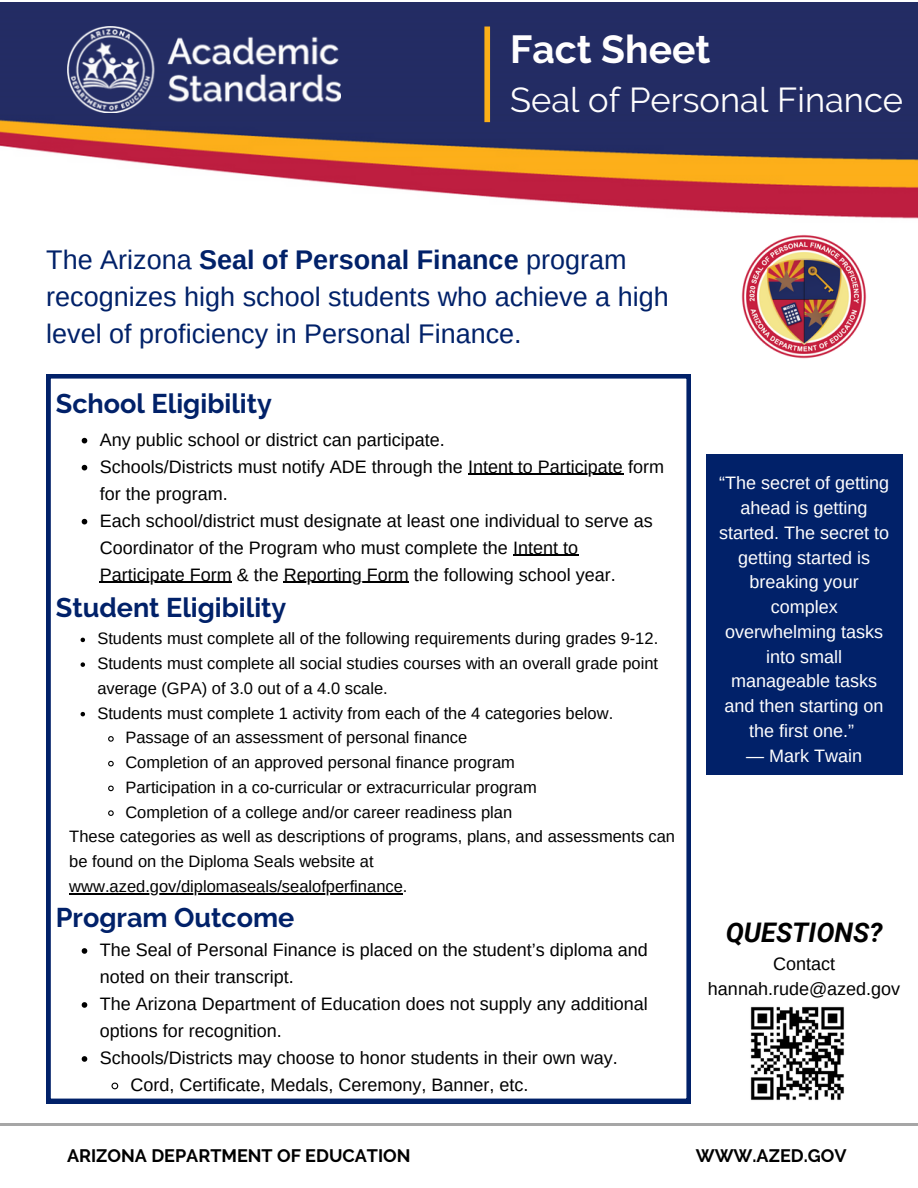
<style>
.page{position:relative;width:918px;height:1188px;background:#fff}
.page>*{position:absolute;margin:0;border:0;box-sizing:border-box;transform-origin:0 0}
.t1{font:700 39px "Raleway";color:#fffefe}
.t2{font:34.5px "Raleway";color:#fffefe}
.t3{font:27px/37.2px "Arimo";color:#012169}
.t4{font:700 27px "Raleway";color:#012169}
.t5{font:italic 700 27px "Roboto";color:#000}
.t6{font:18px/27px "Arimo";color:#000}
.t7{font:18px/24.8px "Arimo";color:#fffefe;text-align:center}
.t8{font:700 18px "Raleway";color:#000}
.t9{font:16.5px "Arimo";color:#000}
.s1{font-weight:700}
</style>
<div class="page">
<img style="left:0;top:2px;width:918px;height:217px">
<img style="left:67px;top:26px;width:273px;height:87px">
<div style="left:484px;top:27px;width:6px;height:95px;background:#fcaf17"></div>
<svg style="left:46px;top:374px;width:645px;height:729px"></svg>
<img style="left:741px;top:235px;width:126px;height:124px">
<img style="left:750px;top:1006px;width:94px;height:94px">
<div style="left:706px;top:454px;width:197px;height:320px;background:#012169"></div>
<svg style="left:82px;top:438px;width:5px;height:5px"></svg>
<svg style="left:82px;top:465px;width:5px;height:5px"></svg>
<hr style="left:468px;top:474px;width:155px;height:1px;background:#000">
<svg style="left:82px;top:519px;width:5px;height:5px"></svg>
<hr style="left:513px;top:555px;width:65px;height:1px;background:#000">
<hr style="left:100px;top:582px;width:132px;height:1px;background:#000">
<hr style="left:284px;top:582px;width:125px;height:1px;background:#000">
<svg style="left:81px;top:638px;width:4px;height:4px"></svg>
<svg style="left:81px;top:662px;width:4px;height:5px"></svg>
<svg style="left:81px;top:712px;width:4px;height:4px"></svg>
<svg style="left:107px;top:735px;width:8px;height:8px"></svg>
<svg style="left:107px;top:760px;width:8px;height:7px"></svg>
<svg style="left:107px;top:785px;width:8px;height:7px"></svg>
<svg style="left:107px;top:809px;width:8px;height:8px"></svg>
<hr style="left:69px;top:893px;width:334px;height:1px;background:#000">
<svg style="left:82px;top:948px;width:5px;height:6px"></svg>
<svg style="left:82px;top:1002px;width:5px;height:6px"></svg>
<svg style="left:82px;top:1056px;width:5px;height:6px"></svg>
<svg style="left:111px;top:1082px;width:8px;height:8px"></svg>
<h1 class="t1" style="left:510px;top:26px;width:202px">Fact Sheet</h1>
<h2 class="t2" style="left:510px;top:80px;width:395px">Seal of Personal Finance</h2>
<h3 class="t3" style="left:46px;top:241px;width:624px">The Arizona <span class="s1">Seal of Personal Finance</span> program recognizes high school students who achieve a high level of proficiency in Personal Finance.</h3>
<h3 class="t4" style="left:56px;top:388px;width:218px">School Eligibility</h3>
<p class="t6" style="left:100px;top:426px;width:566px">Any public school or district can participate.<br>Schools/Districts must notify ADE through the Intent to Participate form for the program.<br>Each school/district must designate at least one individual to serve as Coordinator of the Program who must complete the Intent to Participate Form &amp; the Reporting Form the following school year.</p>
<h3 class="t4" style="left:56px;top:592px;width:232px">Student Eligibility</h3>
<p class="t9" style="left:97px;top:629px;width:562px">Students must complete all of the following requirements during grades 9-12.</p>
<p class="t9" style="left:97px;top:654px;width:562px">Students must complete all social studies courses with an overall grade point</p>
<p class="t9" style="left:97px;top:679px;width:292px">average (GPA) of 3.0 out of a 4.0 scale.</p>
<p class="t9" style="left:97px;top:704px;width:517px">Students must complete 1 activity from each of the 4 categories below.</p>
<p class="t9" style="left:125px;top:728px;width:343px">Passage of an assessment of personal finance</p>
<p class="t9" style="left:125px;top:753px;width:391px">Completion of an approved personal finance program</p>
<p class="t9" style="left:125px;top:778px;width:413px">Participation in a co-curricular or extracurricular program</p>
<p class="t9" style="left:125px;top:803px;width:388px">Completion of a college and/or career readiness plan</p>
<p class="t9" style="left:69px;top:827px;width:607px">These categories as well as descriptions of programs, plans, and assessments can</p>
<p class="t9" style="left:69px;top:852px;width:306px">be found on the Diploma Seals website at</p>
<p class="t9" style="left:69px;top:877px;width:340px">www.azed.gov/diplomaseals/sealofperfinance.</p>
<h3 class="t4" style="left:56px;top:902px;width:240px">Program Outcome</h3>
<p class="t6" style="left:100px;top:936px;width:549px">The Seal of Personal Finance is placed on the student’s diploma and</p>
<p class="t6" style="left:100px;top:963px;width:195px">noted on their transcript.</p>
<p class="t6" style="left:100px;top:990px;width:549px">The Arizona Department of Education does not supply any additional</p>
<p class="t6" style="left:100px;top:1017px;width:183px">options for recognition.</p>
<p class="t6" style="left:100px;top:1044px;width:519px">Schools/Districts may choose to honor students in their own way.</p>
<p class="t6" style="left:130px;top:1071px;width:399px">Cord, Certificate, Medals, Ceremony, Banner, etc.</p>
<p class="t7" style="left:719px;top:471px;width:171px">“The secret of getting ahead is getting started. The secret to getting started is breaking your complex overwhelming tasks into small manageable tasks and then starting on the first one.”<br>― Mark Twain</p>
<h3 class="t5" style="left:726px;top:917px;width:158px">QUESTIONS?</h3>
<p class="t6" style="left:708px;top:951px;width:194px;line-height:24.8px;text-align:center">Contact hannah.rude@azed.gov</p>
<p class="t8" style="left:67px;top:1145px;width:345px">ARIZONA DEPARTMENT OF EDUCATION</p>
<p class="t8" style="left:696px;top:1145px;width:152px">WWW.AZED.GOV</p>
</div>
